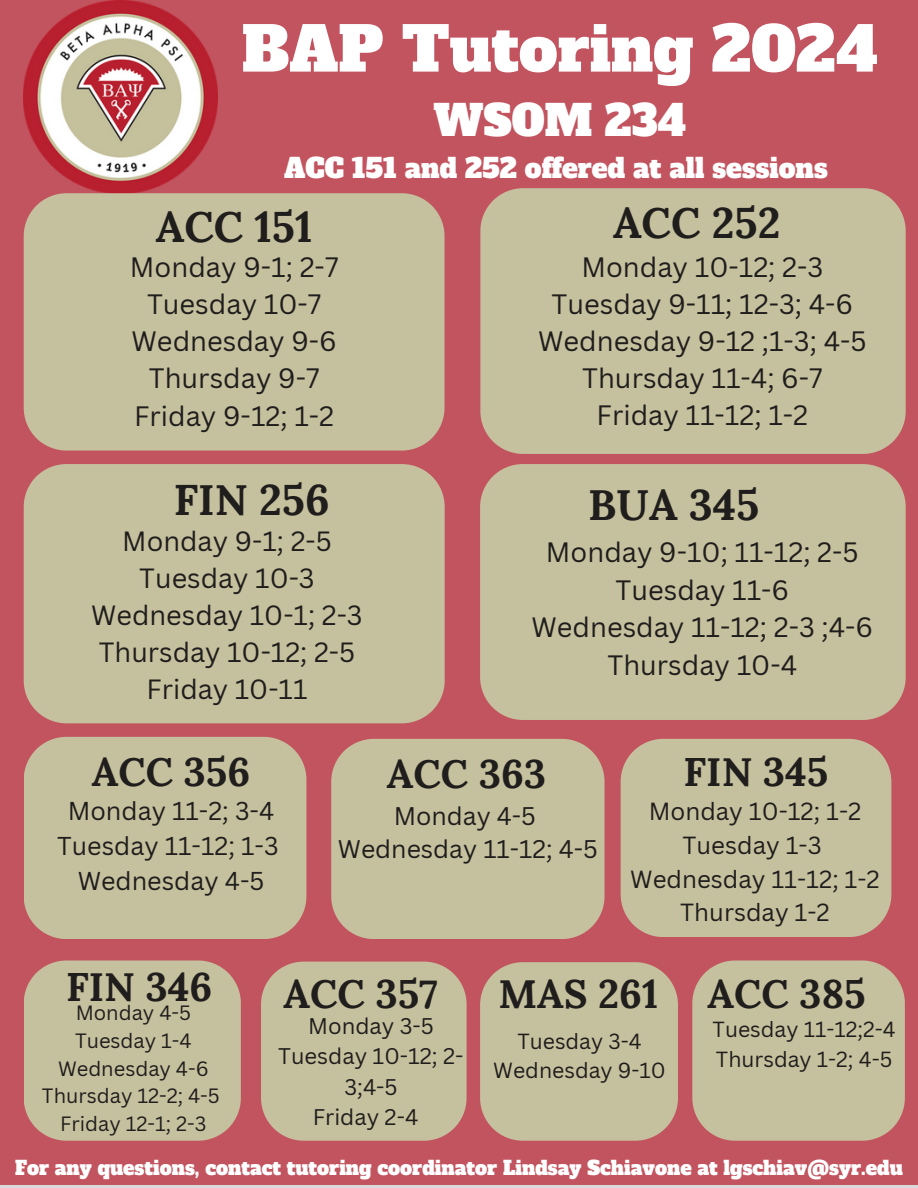
<style>
.page{position:relative;width:918px;height:1188px;background:#fff}
.page>*{position:absolute;margin:0;border:0;box-sizing:border-box;transform-origin:0 0}
.t1{font:61.05px "Alfa Slab One";color:#fff}
.t2{font:700 42.75px "Lora";color:#201d1d}
.t3{font:41.55px "Alfa Slab One";color:#fff}
.t4{font:700 39.75px "Lora";color:#201d1d}
.t5{font:27.3px/37.2px "Canva Sans";color:#201d1d;text-align:center}
.t6{font:27.15px/37.2px "Canva Sans";color:#201d1d;text-align:center}
.t7{font:26.55px "Alfa Slab One";color:#fff}
.t8{font:25.2px/34.8px "Canva Sans";color:#201d1d;text-align:center}
.t9{font:24.9px/33.8px "Canva Sans";color:#201d1d;text-align:center}
.t10{font:24.15px/33.8px "Canva Sans";color:#201d1d;text-align:center}
.t11{font:22.05px/30.3px "Canva Sans";color:#201d1d;text-align:center}
.t12{font:21.3px/29.2px "Canva Sans";color:#201d1d;text-align:center}
.t13{font:20.1px/27.8px "Canva Sans";color:#201d1d;text-align:center}
.t14{font:19.05px "Alfa Slab One";color:#fff}
</style>
<div class="page">
<div style="left:0;top:0;width:918px;height:1185px;background:#c2545f"></div>
<div style="left:480px;top:188px;width:426px;height:266px;background:#c5c19e"></div>
<div style="left:24px;top:464px;width:421px;height:259px;background:#c5c19e"></div>
<div style="left:24px;top:737px;width:282px;height:202px;background:#c5c19e"></div>
<div style="left:331px;top:739px;width:273px;height:200px;background:#c5c19e"></div>
<div style="left:621px;top:739px;width:270px;height:198px;background:#c5c19e"></div>
<div style="left:24px;top:960px;width:217px;height:181px;background:#c5c19e"></div>
<div style="left:261px;top:962px;width:206px;height:179px;background:#c5c19e"></div>
<div style="left:692px;top:960px;width:213px;height:181px;background:#c5c19e"></div>
<div style="left:480px;top:962px;width:198px;height:179px;background:#c5c19e"></div>
<img style="left:24px;top:0;width:193px;height:193px">
<div style="left:480px;top:464px;width:426px;height:256px;background:#c5c19e"></div>
<div style="left:24px;top:193px;width:421px;height:258px;background:#c5c19e"></div>
<h1 class="t1" style="left:242px;top:8px;width:638px">BAP Tutoring 2024</h1>
<h1 class="t3" style="left:434px;top:93px;width:254px">WSOM 234</h1>
<h1 class="t7" style="left:284px;top:151px;width:545px">ACC 151 and 252 offered at all sessions</h1>
<h2 class="t2" style="left:613px;top:195px;width:169px">ACC 252</h2>
<h2 class="t5" style="left:538px;top:247px;width:330px">Monday 10-12; 2-3<br>Tuesday 9-11; 12-3; 4-6<br>Wednesday 9-12 ;1-3; 4-5<br>Thursday 11-4; 6-7<br>Friday 11-12; 1-2</h2>
<h3 class="t2" style="left:156px;top:199px;width:158px">ACC 151</h3>
<h4 class="t5" style="left:130px;top:248px;width:210px">Monday 9-1; 2-7<br>Tuesday 10-7<br>Wednesday 9-6<br>Thursday 9-7<br>Friday 9-12; 1-2</h4>
<h1 class="t2" style="left:174px;top:472px;width:157px">FIN 256</h1>
<h2 class="t6" style="left:91px;top:522px;width:273px">Monday 9-1; 2-5<br>Tuesday 10-3<br>Wednesday 10-1; 2-3<br>Thursday 10-12; 2-5<br>Friday 10-11</h2>
<h1 class="t2" style="left:588px;top:477px;width:173px">BUA 345</h1>
<h4 class="t5" style="left:532px;top:533px;width:343px">Monday 9-10; 11-12; 2-5<br>Tuesday 11-6<br>Wednesday 11-12; 2-3 ;4-6<br>Thursday 10-4</h4>
<h1 class="t4" style="left:92px;top:746px;width:160px">ACC 356</h1>
<h2 class="t8" style="left:57px;top:793px;width:223px">Monday 11-2; 3-4<br>Tuesday 11-12; 1-3<br>Wednesday 4-5</h2>
<h1 class="t4" style="left:387px;top:748px;width:161px">ACC 363</h1>
<h2 class="t4" style="left:684px;top:746px;width:146px">FIN 345</h2>
<h2 class="t9" style="left:338px;top:798px;width:261px">Monday 4-5<br>Wednesday 11-12; 4-5</h2>
<h1 class="t10" style="left:630px;top:794px;width:251px">Monday 10-12; 1-2<br>Tuesday 1-3<br>Wednesday 11-12; 1-2<br>Thursday 1-2</h1>
<h1 class="t4" style="left:66px;top:961px;width:148px">FIN 346</h1>
<p class="t13" style="left:42px;top:998px;width:179px">Monday 4-5<br>Tuesday 1-4<br>Wednesday 4-6<br>Thursday 12-2; 4-5<br>Friday 12-1; 2-3</p>
<h3 class="t4" style="left:284px;top:968px;width:156px">ACC 357</h3>
<h4 class="t4" style="left:499px;top:968px;width:161px">MAS 261</h4>
<h1 class="t11" style="left:278px;top:1010px;width:187px">Monday 3-5<br>Tuesday 10-12; 2-<br>3;4-5<br>Friday 2-4</h1>
<h2 class="t4" style="left:707px;top:968px;width:160px">ACC 385</h2>
<h1 class="t12" style="left:493px;top:1026px;width:174px">Tuesday 3-4<br>Wednesday 9-10</h1>
<h1 class="t12" style="left:713px;top:1014px;width:185px;text-align:left">Tuesday 11-12;2-4<br>Thursday 1-2; 4-5</h1>
<p class="t14" style="left:15px;top:1155px;width:889px">For any questions, contact tutoring coordinator Lindsay Schiavone at lgschiav@syr.edu</p>
</div>
